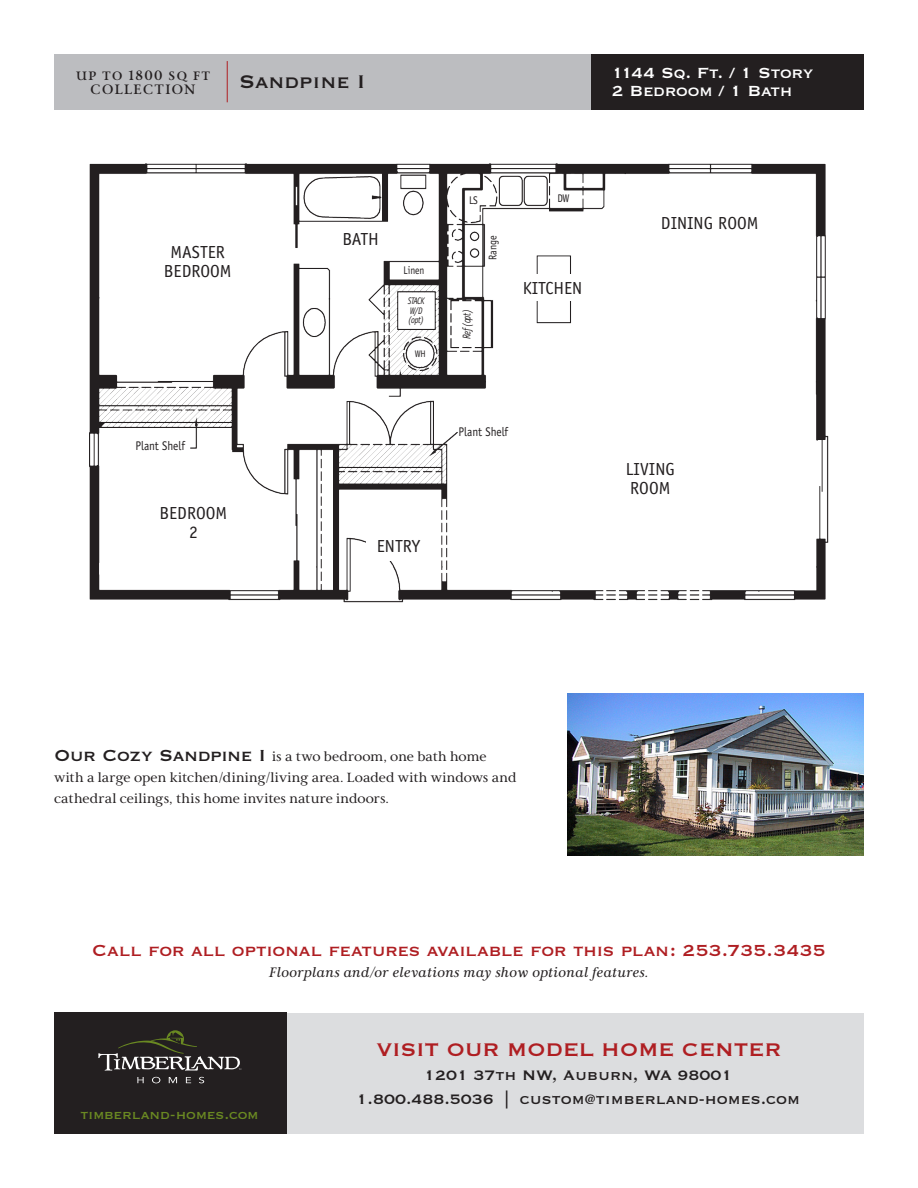
<style>
.page{position:relative;width:918px;height:1188px;background:#fff}
.page>*{position:absolute;margin:0;border:0;box-sizing:border-box;transform-origin:0 0}
.t1{font:24px "Copperplate Thirty One BC";color:#af1e22}
.t2{font:24px "Copperplate Thirty One BC";color:#231f20}
.t3{font:21px "Copperplate Thirty One BC";letter-spacing:-.015em;color:#af1e22}
.t4{font:19.2px "Copperplate Thirty One BC";letter-spacing:-.02em;color:#fff}
.t5{font:18px "Copperplate Thirty One BC";color:#231f20}
.t6{font:17.55px "Officina Sans";color:#231f20}
.t7{font:16.05px "Copperplate Thirty One BC";letter-spacing:-.015em;color:#6a8922}
.t8{font:italic 13.5px "Carrig Pro";letter-spacing:.025em;color:#231f20}
.t9{font:500 13.5px "Carrig Pro";letter-spacing:.1em;color:#231f20}
.t10{font:13.2px/21px "Carrig Pro";color:#231f20}
.t11{font:12.6px "Officina Sans";color:#231f20;scale:.9 1}
.t12{font:11.1px "Officina Sans";letter-spacing:-.01em;color:#231f20;scale:.9 1}
.t13{font:italic 11.1px "Officina Sans";color:#231f20;scale:.8 1}
.t14{font:11.1px "Officina Sans";letter-spacing:-.01em;color:#231f20;scale:.85 1}
.t15{font:italic 9.6px "Officina Sans";letter-spacing:-.05em;color:#231f20;scale:.85 1}
.t16{font:9.6px "Officina Sans";color:#231f20;scale:.9 1}
.s1{font-family:"Copperplate Thirty One BC";font-size:21px}
</style>
<div class="page">
<div style="left:54px;top:54px;width:540px;height:55px;background:#bcbdc0"></div>
<div style="left:54px;top:1013px;width:810px;height:121px;background:#dcdddf"></div>
<div style="left:54px;top:1012px;width:232px;height:122px;background:#231f20"></div>
<img style="left:567px;top:693px;width:297px;height:162px">
<hr style="left:227px;top:61px;width:1px;height:41px;background:#af1e22">
<div style="left:592px;top:54px;width:272px;height:55px;background:#231f20"></div>
<svg style="left:137px;top:1077px;width:7px;height:6px"></svg>
<svg style="left:152px;top:1077px;width:8px;height:6px"></svg>
<svg style="left:169px;top:1077px;width:8px;height:6px"></svg>
<svg style="left:186px;top:1077px;width:5px;height:6px"></svg>
<svg style="left:199px;top:1077px;width:5px;height:6px"></svg>
<svg style="left:98px;top:1030px;width:143px;height:41px"></svg>
<img style="left:89px;top:163px;width:740px;height:440px">
<div style="left:499px;top:274px;width:107px;height:27px;background:#fff"></div>
<div style="left:366px;top:530px;width:65px;height:31px;background:#fff"></div>
<p class="t9" style="left:76px;top:66px;width:136px">up to 1800 sq ft</p>
<p class="t9" style="left:91px;top:79px;width:106px">COLLECTION</p>
<p class="t2" style="left:239px;top:70px;width:128px">Sandpine I</p>
<p class="t4" style="left:612px;top:64px;width:203px">1144 Sq. Ft. / 1 Story</p>
<p class="t4" style="left:612px;top:82px;width:182px">2 Bedroom / 1 Bath</p>
<p class="t6" style="left:171px;top:242px;width:56px">MASTER</p>
<p class="t6" style="left:164px;top:261px;width:69px">BEDROOM</p>
<p class="t11" style="left:135px;top:438px;width:57px">Plant Shelf</p>
<p class="t6" style="left:160px;top:503px;width:69px">BEDROOM</p>
<p class="t6" style="left:189px;top:522px;width:10px">2</p>
<p class="t6" style="left:343px;top:229px;width:38px">BATH</p>
<p class="t14" style="left:404px;top:263px;width:26px">Linen</p>
<p class="t15" style="left:408px;top:295px;width:21px">STACK</p>
<p class="t15" style="left:410px;top:305px;width:16px">W/D</p>
<p class="t15" style="left:408px;top:314px;width:20px">(opt)</p>
<p class="t16" style="left:415px;top:348px;width:14px">WH</p>
<p class="t12" style="left:469px;top:194px;width:11px">LS</p>
<p class="t12" style="left:557px;top:191px;width:15px">DW</p>
<p class="t12" style="left:486px;top:260px;width:29px;rotate:-90deg">Range</p>
<p class="t13" style="left:460px;top:339px;width:39px;rotate:-90deg">Ref(opt)</p>
<p class="t6" style="left:523px;top:278px;width:61px">KITCHEN</p>
<p class="t11" style="left:459px;top:424px;width:57px">Plant Shelf</p>
<p class="t6" style="left:377px;top:536px;width:45px">ENTRY</p>
<p class="t6" style="left:661px;top:213px;width:99px">DINING ROOM</p>
<p class="t6" style="left:626px;top:459px;width:50px">LIVING</p>
<p class="t6" style="left:630px;top:478px;width:42px">ROOM</p>
<p class="t10" style="left:54px;top:746px;width:464px"><span class="s1">Our Cozy Sandpine I</span> is a two bedroom, one bath home with a large open kitchen/dining/living area. Loaded with windows and cathedral ceilings, this home invites nature indoors.</p>
<p class="t3" style="left:92px;top:940px;width:735px">Call for all optional features available for this plan: 253.735.3435</p>
<p class="t8" style="left:269px;top:963px;width:381px">Floorplans and/or elevations may show optional features.</p>
<p class="t7" style="left:81px;top:1107px;width:180px">timberland-homes.com</p>
<p class="t1" style="left:377px;top:1038px;width:407px">VISIT OUR MODEL HOME CENTER</p>
<p class="t5" style="left:424px;top:1067px;width:310px">1201 37th NW, Auburn, WA 98001</p>
<p class="t5" style="left:357px;top:1091px;width:445px">1.800.488.5036 | custom@timberland-homes.com</p>
</div>
